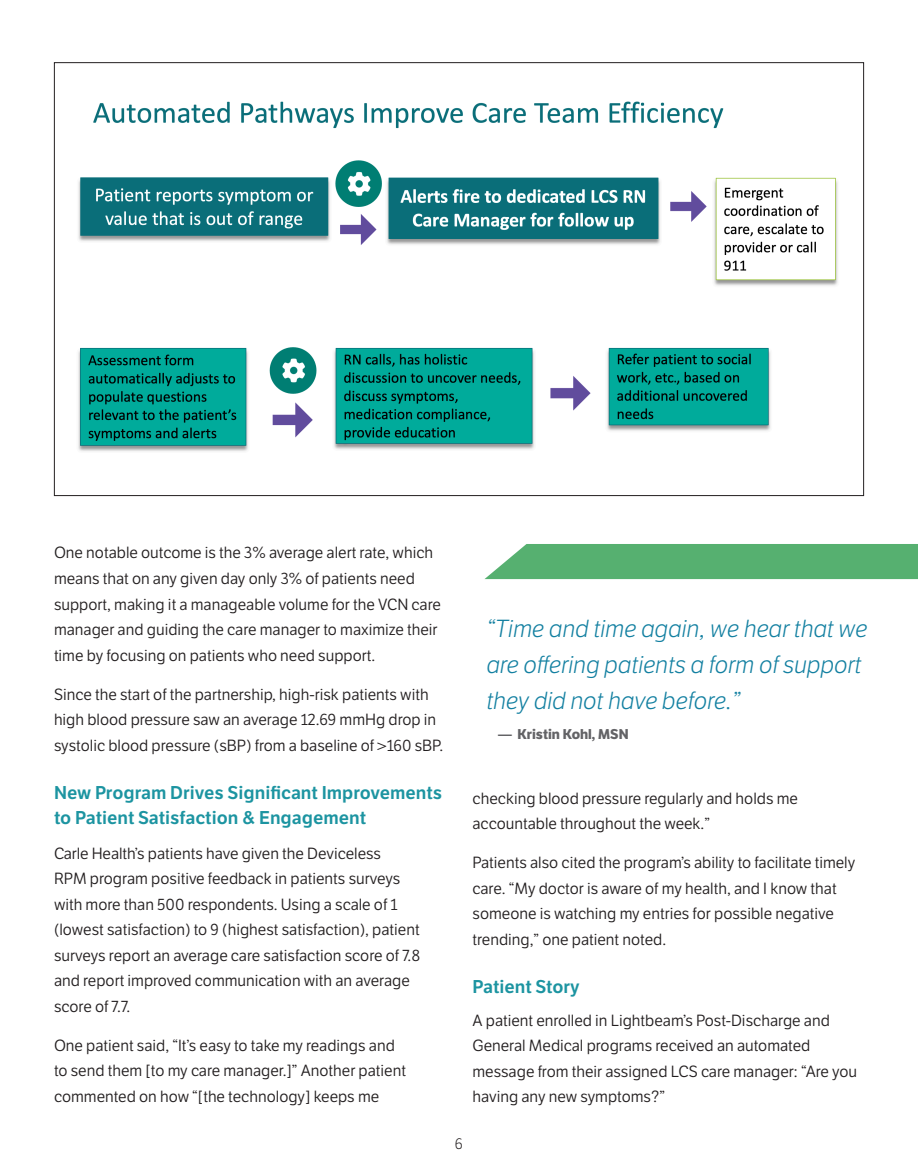
<style>
.page{position:relative;width:918px;height:1175px;background:#fff}
.page>*{position:absolute;margin:0;border:0;box-sizing:border-box;transform-origin:0 0}
.t1{font:italic 300 24px/36px "LFT Etica";color:#1380a1}
.Body_text_10_5_Etica{font:600 18px/25.5px "LFT Etica";color:#1c94a1}
.Body_text_10_5_Etica-2{font:15.75px/25.5px "LFT Etica";color:#231f20}
.t2{font:300 15px "LFT Etica";color:#231f20}
.Quote_source{font:700 13.8px "LFT Etica";color:#636366}
</style>
<div class="page">
<img style="left:78px;top:101px;width:760px;height:350px">
<div style="left:484px;top:544px;width:434px;height:35px;background:#56b070"></div>
<p class="Body_text_10_5_Etica-2" style="left:54px;top:540px;width:388px">One notable outcome is the 3% average alert rate, which means that on any given day only 3% of patients need support, making it a manageable volume for the VCN care manager and guiding the care manager to maximize their time by focusing on patients who need support.</p>
<p class="Body_text_10_5_Etica-2" style="left:54px;top:681px;width:391px">Since the start of the partnership, high-risk patients with high blood pressure saw an average 12.69 mmHg drop in systolic blood pressure (sBP) from a baseline of &gt;160 sBP.</p>
<p class="Body_text_10_5_Etica" style="left:54px;top:779px;width:390px">New Program Drives Significant Improvements to Patient Satisfaction &amp; Engagement</p>
<p class="Body_text_10_5_Etica-2" style="left:54px;top:840px;width:368px">Carle Health’s patients have given the Deviceless<br>RPM program positive feedback in patients surveys with more than 500 respondents. Using a scale of 1 (lowest satisfaction) to 9 (highest satisfaction), patient surveys report an average care satisfaction score of 7.8 and report improved communication with an average score of 7.7.</p>
<p class="Body_text_10_5_Etica-2" style="left:54px;top:1032px;width:354px">One patient said, “It’s easy to take my readings and to send them [to my care manager.]” Another patient commented on how “[the technology] keeps me</p>
<p class="t1" style="left:487px;top:611px;width:382px">“Time and time again, we hear that we are offering patients a form of support they did not have before.”</p>
<p class="Quote_source" style="left:498px;top:726px;width:132px">— Kristin Kohl, MSN</p>
<p class="Body_text_10_5_Etica-2" style="left:472px;top:786px;width:327px">checking blood pressure regularly and holds me accountable throughout the week.”</p>
<p class="Body_text_10_5_Etica-2" style="left:472px;top:850px;width:384px">Patients also cited the program’s ability to facilitate timely care. “My doctor is aware of my health, and I know that someone is watching my entries for possible negative trending,” one patient noted.</p>
<p class="Body_text_10_5_Etica" style="left:472px;top:974px;width:109px">Patient Story</p>
<p class="Body_text_10_5_Etica-2" style="left:472px;top:1008px;width:386px">A patient enrolled in Lightbeam’s Post-Discharge and General Medical programs received an automated message from their assigned LCS care manager: “Are you having any new symptoms?”</p>
<p class="t2" style="left:455px;top:1135px;width:10px">6</p>
</div>
